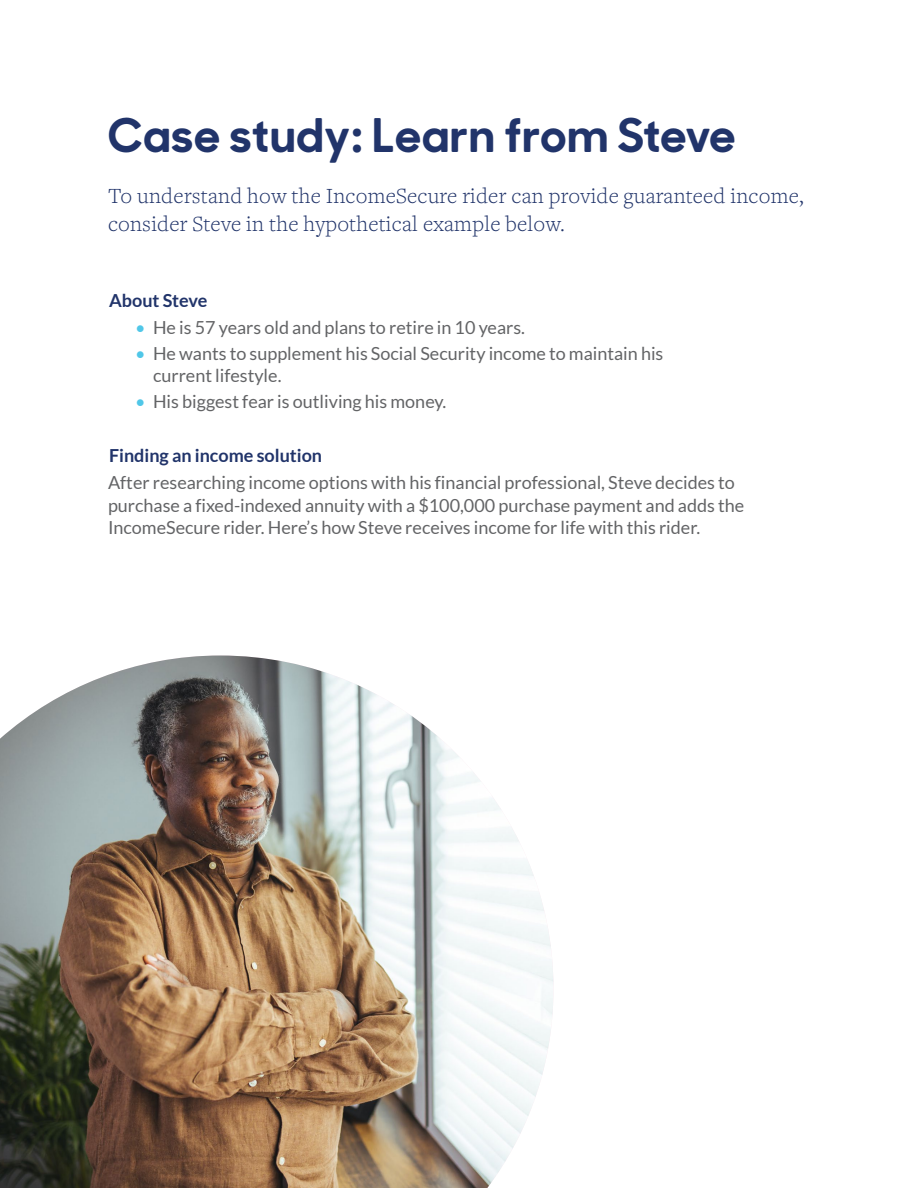
<style>
.page{position:relative;width:918px;height:1188px;background:#fff}
.page>*{position:absolute;margin:0;border:0;box-sizing:border-box;transform-origin:0 0}
.t1{font:700 46.5px "MM Sharp Sans";letter-spacing:.02em;color:#21346a}
.t2{font:300 22.5px/28.5px "Freight Text Pro";letter-spacing:.01em;color:#21346a}
.t3{font:18px/22.5px "Lato";color:#636466}
.t4{font:700 18px "Lato";color:#21346a}
.s1{color:#50c7e8}
</style>
<div class="page">
<img style="left:0;top:656px;width:554px;height:532px">
<h1 class="t1" style="left:108px;top:97px;width:629px">Case study: Learn from Steve</h1>
<p class="t2" style="left:108px;top:181px;width:698px">To understand how the IncomeSecure rider can provide guaranteed income, consider Steve in the hypothetical example below.</p>
<p class="t4" style="left:109px;top:290px;width:100px">About Steve</p>
<p class="t3" style="left:135px;top:316px;width:392px"><span class="s1">•</span> He is 57 years old and plans to retire in 10 years.</p>
<p class="t3" style="left:153px;top:342px;width:512px;text-indent:-18px"><span class="s1">•</span> He wants to supplement his Social Security income to maintain his current lifestyle.</p>
<p class="t3" style="left:135px;top:390px;width:313px"><span class="s1">•</span> His biggest fear is outliving his money.</p>
<p class="t4" style="left:109px;top:445px;width:215px">Finding an income solution</p>
<p class="t3" style="left:108px;top:472px;width:638px">After researching income options with his financial professional, Steve decides to purchase a fixed-indexed annuity with a $100,000 purchase payment and adds the<br>IncomeSecure rider. Here’s how Steve receives income for life with this rider.</p>
</div>
